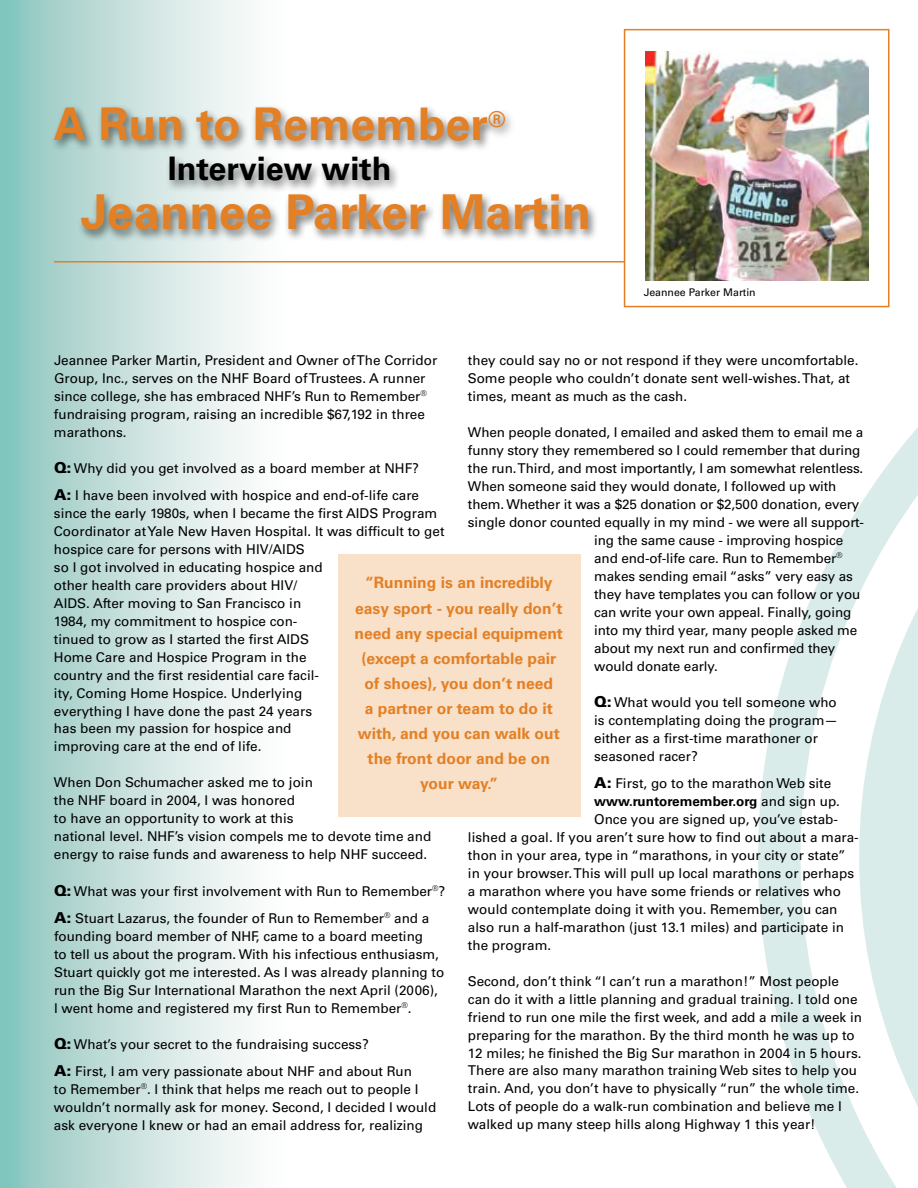
<style>
.page{position:relative;width:918px;height:1188px;background:#fff}
.page>*{position:absolute;margin:0;border:0;box-sizing:border-box;transform-origin:0 0}
.t1{font:700 48px "Univers";color:#e38025}
.t2{font:700 45px "Univers";color:#e38025}
.t3{font:700 32.25px "Univers";color:#000}
.t4{font:700 15.6px/25px "Univers";color:#e38025;text-align:center}
.t5{font:13.5px/18px "Univers";color:#000}
.t6{font:700 13.5px "Univers";color:#000}
.t7{font:10.5px "Univers";color:#000}
.s1{font-weight:900;font-size:15px}
.s2{font-weight:400}
</style>
<div class="page">
<svg style="left:758px;top:198px;width:111px;height:990px"></svg>
<svg style="left:859px;top:299px;width:59px;height:889px"></svg>
<svg style="left:0;top:0;width:248px;height:1188px;background:#bfded9"></svg>
<div style="left:49px;top:104px;width:659px;height:192px;background:#000;opacity:.55"></div>
<img style="left:645px;top:51px;width:223px;height:229px">
<div style="left:624px;top:29px;width:266px;height:278px;border:2px solid #e38025"></div>
<div style="left:339px;top:554px;width:242px;height:263px;background:#f8e0c9"></div>
<hr style="left:54px;top:261px;width:570px;height:1px;background:#e38025">
<h2 class="t2" style="left:54px;top:97px;width:453px">A Run to Remember<sup>®</sup></h2>
<h3 class="t3" style="left:168px;top:150px;width:225px">Interview with</h3>
<h1 class="t1" style="left:81px;top:184px;width:512px">Jeannee Parker Martin</h1>
<p class="t7" style="left:644px;top:286px;width:113px">Jeannee Parker Martin</p>
<p class="t5" style="left:54px;top:351px;width:385px">Jeannee Parker Martin, President and Owner of The Corridor Group, Inc., serves on the NHF Board of Trustees. A runner since college, she has embraced NHF’s Run to Remember<sup>® </sup>fundraising program, raising an incredible $67,192 in three marathons.</p>
<p class="t5" style="left:54px;top:454px;width:367px;line-height:27px"><span class="s1">Q:</span> Why did you get involved as a board member at NHF?<br><span class="s1">A:</span> I have been involved with hospice and end-of-life care</p>
<p class="t5" style="left:54px;top:504px;width:392px">since the early 1980s, when I became the first AIDS Program Coordinator at Yale New Haven Hospital. It was difficult to get hospice care for persons with HIV/AIDS<br>so I got involved in educating hospice and<br>other health care providers about HIV/<br>AIDS. After moving to San Francisco in<br>1984, my commitment to hospice con-<br>tinued to grow as I started the first AIDS<br>Home Care and Hospice Program in the<br>country and the first residential care facil-<br>ity, Coming Home Hospice. Underlying<br>everything I have done the past 24 years<br>has been my passion for hospice and<br>improving care at the end of life.</p>
<p class="t5" style="left:54px;top:774px;width:379px">When Don Schumacher asked me to join<br>the NHF board in 2004, I was honored<br>to have an opportunity to work at this<br>national level. NHF’s vision compels me to devote time and energy to raise funds and awareness to help NHF succeed.</p>
<p class="t5" style="left:54px;top:877px;width:393px;line-height:27px"><span class="s1">Q:</span> What was your first involvement with Run to Remember<sup>®</sup>?<br><span class="s1">A:</span> Stuart Lazarus, the founder of Run to Remember<sup>®</sup> and a</p>
<p class="t5" style="left:54px;top:927px;width:392px">founding board member of NHF, came to a board meeting<br>to tell us about the program. With his infectious enthusiasm, Stuart quickly got me interested. As I was already planning to run the Big Sur International Marathon the next April (2006), I went home and registered my first Run to Remember<sup>®</sup>.</p>
<p class="t5" style="left:54px;top:1030px;width:360px;line-height:27px"><span class="s1">Q:</span> What’s your secret to the fundraising success?<br><span class="s1">A:</span> First, I am very passionate about NHF and about Run</p>
<p class="t5" style="left:54px;top:1080px;width:384px">to Remember<sup>®</sup>. I think that helps me reach out to people I wouldn’t normally ask for money. Second, I decided I would ask everyone I knew or had an email address for, realizing</p>
<p class="t5" style="left:468px;top:351px;width:392px">they could say no or not respond if they were uncomfortable.<br>Some people who couldn’t donate sent well-wishes. That, at times, meant as much as the cash.</p>
<p class="t5" style="left:468px;top:423px;width:397px">When people donated, I emailed and asked them to email me a</p>
<p class="t5" style="left:468px;top:441px;width:394px">funny story they remembered so I could remember that during</p>
<p class="t5" style="left:468px;top:459px;width:397px">the run. Third, and most importantly, I am somewhat relentless.</p>
<p class="t5" style="left:468px;top:477px;width:370px">When someone said they would donate, I followed up with</p>
<p class="t5" style="left:468px;top:495px;width:393px">them. Whether it was a $25 donation or $2,500 donation, every</p>
<p class="t5" style="left:468px;top:513px;width:398px">single donor counted equally in my mind - we were all support-</p>
<p class="t5" style="left:594px;top:531px;width:251px">ing the same cause - improving hospice</p>
<p class="t5" style="left:594px;top:549px;width:250px">and end-of-life care. Run to Remember<sup>®</sup></p>
<p class="t5" style="left:594px;top:567px;width:260px">makes sending email “asks” very easy as</p>
<p class="t5" style="left:594px;top:585px;width:268px">they have templates you can follow or you</p>
<p class="t5" style="left:594px;top:603px;width:259px">can write your own appeal. Finally, going</p>
<p class="t5" style="left:594px;top:621px;width:265px">into my third year, many people asked me</p>
<p class="t5" style="left:594px;top:639px;width:243px">about my next run and confirmed they</p>
<p class="t5" style="left:594px;top:657px;width:125px">would donate early.</p>
<p class="t5" style="left:594px;top:693px;width:245px"><span class="s1">Q:</span> What would you tell someone who is contemplating doing the program— either as a first-time marathoner or seasoned racer?</p>
<p class="t5" style="left:594px;top:774px;width:238px"><span class="s1">A:</span> First, go to the marathon Web site</p>
<p class="t6" style="left:594px;top:793px;width:247px">www.runtoremember.org <span class="s2">and sign up.</span></p>
<p class="t5" style="left:594px;top:810px;width:245px">Once you are signed up, you’ve estab-</p>
<p class="t5" style="left:468px;top:828px;width:392px">lished a goal. If you aren’t sure how to find out about a mara-</p>
<p class="t5" style="left:468px;top:846px;width:379px">thon in your area, type in “marathons, in your city or state”</p>
<p class="t5" style="left:468px;top:864px;width:388px">in your browser. This will pull up local marathons or perhaps</p>
<p class="t5" style="left:468px;top:882px;width:375px">a marathon where you have some friends or relatives who</p>
<p class="t5" style="left:468px;top:900px;width:371px">would contemplate doing it with you. Remember, you can</p>
<p class="t5" style="left:468px;top:918px;width:378px">also run a half-marathon (just 13.1 miles) and participate in</p>
<p class="t5" style="left:468px;top:936px;width:85px">the program.</p>
<p class="t5" style="left:468px;top:972px;width:396px">Second, don’t think “I can’t run a marathon!” Most people can do it with a little planning and gradual training. I told one friend to run one mile the first week, and add a mile a week in preparing for the marathon. By the third month he was up to 12 miles; he finished the Big Sur marathon in 2004 in 5 hours.<br>There are also many marathon training Web sites to help you train. And, you don’t have to physically “run” the whole time.<br>Lots of people do a walk-run combination and believe me I walked up many steep hills along Highway 1 this year!</p>
<p class="t4" style="left:355px;top:571px;width:210px">“Running is an incredibly easy sport - you really don’t need any special equipment (except a comfortable pair of shoes), you don’t need<br>a partner or team to do it with, and you can walk out the front door and be on your way.”</p>
</div>
